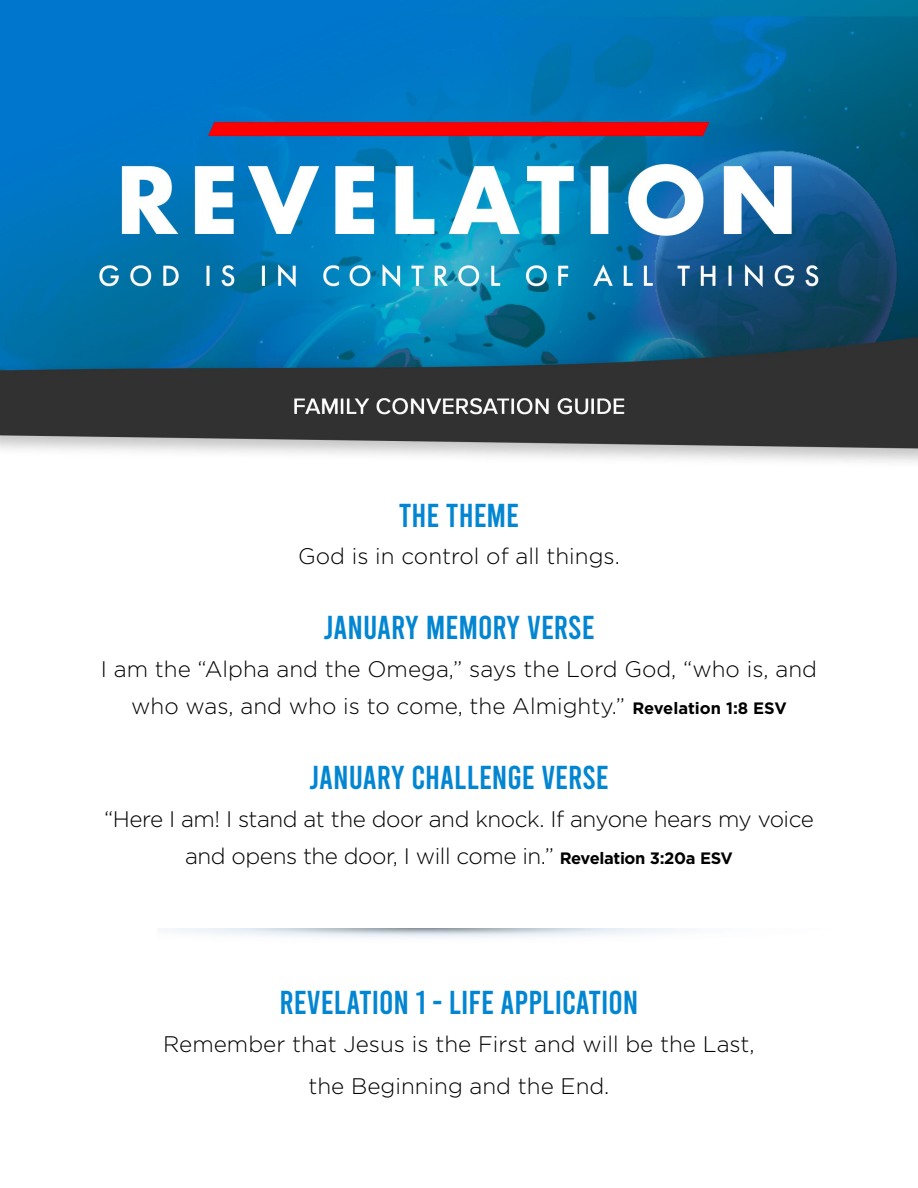
<style>
.page{position:relative;width:918px;height:1188px;background:#fff}
.page>*{position:absolute;margin:0;border:0;box-sizing:border-box;transform-origin:0 0}
.t1{font:33px "Bebas";color:#0386d2}
.t2{font:300 22.5px/37.5px "Gotham";color:#000;text-align:center}
.t3{font:300 22.5px/37.5px "Gotham";letter-spacing:-.02em;color:#000;text-align:center}
.s1{font-weight:700;font-size:16.5px}
</style>
<div class="page">
<img style="left:0;top:0;width:918px;height:462px">
<p class="t1" style="left:399px;top:498px;width:122px">THE THEME</p>
<p class="t2" style="left:298px;top:537px;width:323px">God is in control of all things.</p>
<p class="t1" style="left:323px;top:611px;width:270px">JANUARY MEMORY VERSE</p>
<p class="t2" style="left:101px;top:649px;width:718px">I am the “Alpha and the Omega,” says the Lord God, “who is, and who was, and who is to come, the Almighty.” <span class="s1">Revelation 1:8 ESV</span></p>
<p class="t1" style="left:309px;top:761px;width:26px">JANUARY</p>
<p class="t1" style="left:411px;top:761px;width:199px">CHALLENGE VERSE</p>
<p class="t3" style="left:104px;top:799px;width:711px">“Here I am! I stand at the door and knock. If anyone hears my voice and opens the door, I will come in.” <span class="s1">Revelation 3:20a ESV</span></p>
<p class="t1" style="left:279px;top:986px;width:361px">REVELATION 1 - LI FE APPLICATION</p>
<p class="t2" style="left:163px;top:1024px;width:593px">Remember that Jesus is the First and will be the Last,</p>
<p class="t2" style="left:309px;top:1066px;width:302px">the Beginning and the End.</p>
</div>
